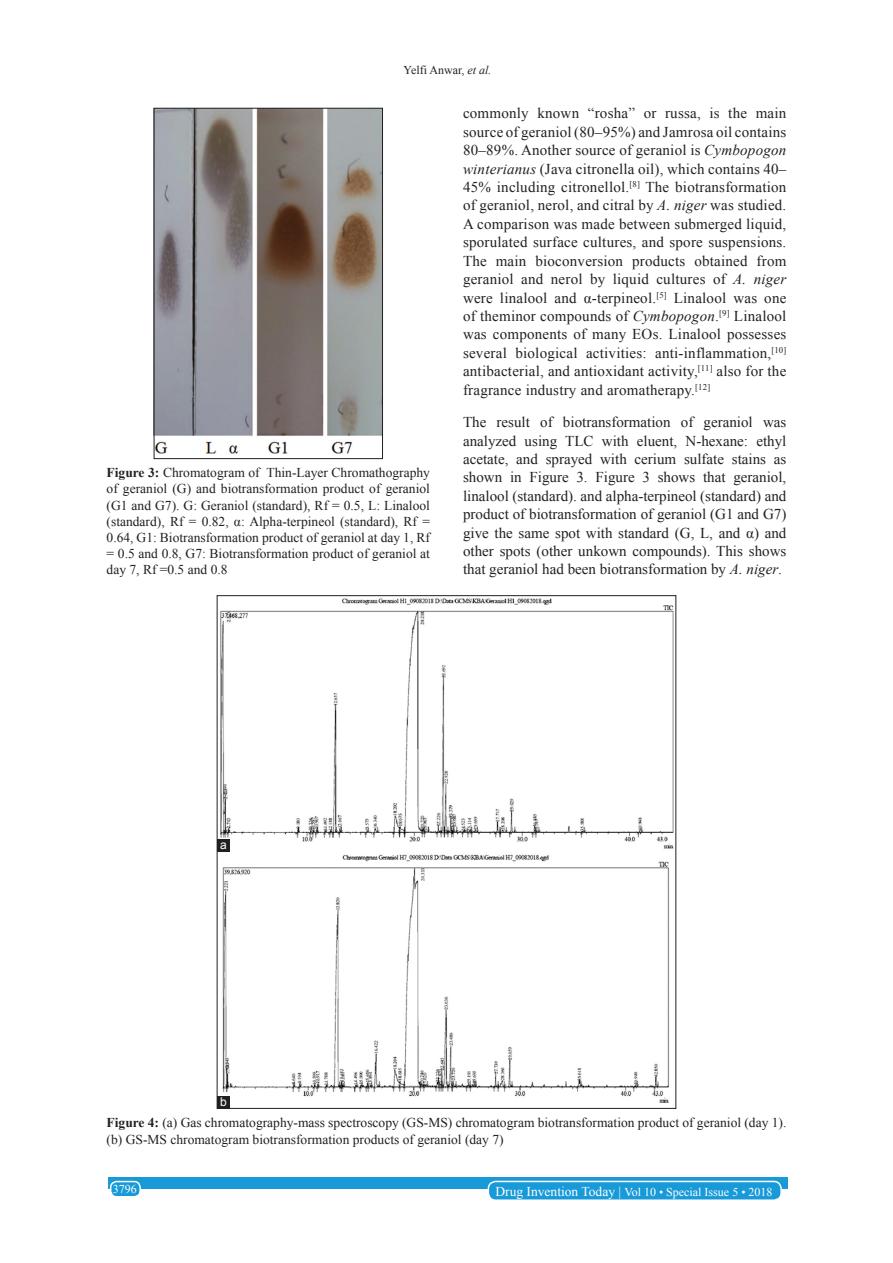
<style>
.page{position:relative;width:893px;height:1263px;background:#fff}
.page>*{position:absolute;margin:0;border:0;box-sizing:border-box;transform-origin:0 0}
.TX{font:15px/18.5px "Times New Roman";letter-spacing:.005em;color:#231f20;text-align:justify}
.FGC{font:13.5px/16.2px "Times New Roman";color:#231f20}
.foot1{font:12px "Times New Roman";color:#fff}
.t1{font:12px "Times New Roman";color:#231f20}
.LABEL{font:12px "Arial";color:#fff}
.s1{font-style:italic}
.s2{font-weight:700}
.s3{font-size:13.5px}
</style>
<div class="page">
<div style="left:108px;top:1177px;width:679px;height:12px;background:#179ad7"></div>
<div style="left:488px;top:1181px;width:292px;height:19px;background:#179ad7;border-radius:7px"></div>
<div style="left:487px;top:1180px;width:294px;height:21px;border:2px solid #fff;border-radius:7px"></div>
<div style="left:111px;top:1181px;width:29px;height:15px;background:#179ad7;border-radius:6px"></div>
<div style="left:110px;top:1180px;width:31px;height:17px;border:2px solid #fff;border-radius:6px"></div>
<img style="left:219px;top:598px;width:454px;height:505px">
<div style="left:217px;top:839px;width:13px;height:13px;background:#231f20"></div>
<div style="left:217px;top:1095px;width:13px;height:13px;background:#231f20"></div>
<img style="left:156px;top:110px;width:224px;height:344px">
<div style="left:154px;top:108px;width:228px;height:351px;border:1px solid #231f20"></div>
<p class="t1" style="left:403px;top:62px;width:89px">Yelfi Anwar, <span class="s1">et al.</span></p>
<p class="FGC" style="left:106px;top:464px;width:325px;text-align:justify"><span class="s2">Figure 3:</span> Chromatogram of Thin-Layer Chromathography of geraniol (G) and biotransformation product of geraniol (G1 and G7). G: Geraniol (standard), Rf = 0.5, L: Linalool (standard), Rf = 0.82, α: Alpha-terpineol (standard), Rf = 0.64, G1: Biotransformation product of geraniol at day 1, Rf = 0.5 and 0.8, G7: Biotransformation product of geraniol at day 7, Rf =0.5 and 0.8</p>
<p class="TX" style="left:463px;top:104px;width:325px">commonly known “rosha” or russa, is the main source of geraniol (80–95%) and Jamrosa oil contains 80–89%. Another source of geraniol is <span class="s1">Cymbopogon winterianus</span> (Java citronella oil), which contains 40– 45% including citronellol.<sup>[8]</sup> The biotransformation of geraniol, nerol, and citral by <span class="s1">A. niger</span> was studied.<br>A comparison was made between submerged liquid, sporulated surface cultures, and spore suspensions.<br>The main bioconversion products obtained from geraniol and nerol by liquid cultures of <span class="s1">A. niger </span>were linalool and α-terpineol.<sup>[5]</sup> Linalool was one of theminor compounds of <span class="s1">Cymbopogon</span>.<sup>[9]</sup> Linalool was components of many EOs. Linalool possesses several biological activities: anti-inflammation,<sup>[10] </sup>antibacterial, and antioxidant activity,<sup>[11]</sup> also for the fragrance industry and aromatherapy.<sup>[12]</sup></p>
<p class="TX" style="left:463px;top:413px;width:325px">The result of biotransformation of geraniol was analyzed using TLC with eluent, N-hexane: ethyl acetate, and sprayed with cerium sulfate stains as shown in Figure 3. Figure 3 shows that geraniol, linalool (standard). and alpha-terpineol (standard) and product of biotransformation of geraniol (G1 and G7) give the same spot with standard (G, L, and α) and other spots (other unkown compounds). This shows that geraniol had been biotransformation by <span class="s1">A. niger</span>.</p>
<p class="LABEL" style="left:220px;top:837px;width:8px">a</p>
<p class="LABEL" style="left:220px;top:1094px;width:8px">b</p>
<p class="FGC" style="left:106px;top:1114px;width:681px"><span class="s2">Figure 4:</span> (a) Gas chromatography-mass spectroscopy (GS-MS) chromatogram biotransformation product of geraniol (day 1). (b) GS-MS chromatogram biotransformation products of geraniol (day 7)</p>
<p class="foot1" style="left:113px;top:1181px;width:25px">3796</p>
<p class="foot1" style="left:495px;top:1183px;width:278px"><span class="s3">Drug Invention Today |</span> Vol 10 • Special Issue 5 • 2018</p>
</div>
